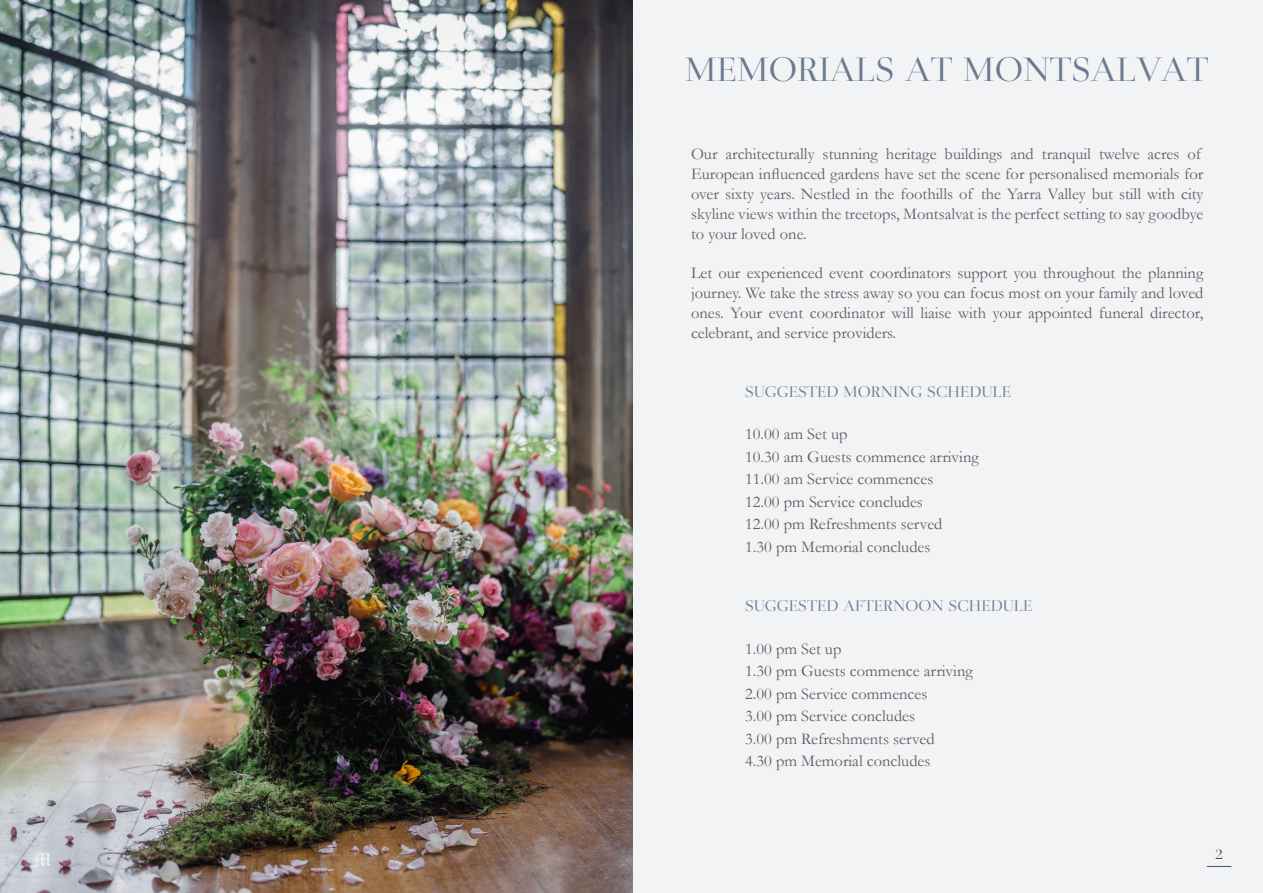
<style>
.page{position:relative;width:1263px;height:893px;background:#fff}
.page>*{position:absolute;margin:0;border:0;box-sizing:border-box;transform-origin:0 0}
.t1{font:36px "Medio";color:#6a7a91}
.t2{font:18px "Old English Text";color:#f2f3f5}
.t3{font:16.5px/22.5px "Garamond";color:#5d5f64}
.t4{font:16.5px "Medio";color:#6a7a92}
.t5{font:15px "Medio";color:#343a40}
</style>
<div class="page">
<div style="left:633px;top:0;width:630px;height:893px;background:#f2f3f5"></div>
<img style="left:0;top:0;width:633px;height:893px">
<svg style="left:1207px;top:866px;width:24px;height:1px"></svg>
<h1 class="t1" style="left:686px;top:55px;width:525px">MEMORIALS AT MONTSALVAT</h1>
<p class="t3" style="left:691px;top:144px;width:514px;line-height:19.8px">Our architecturally stunning heritage buildings and tranquil twelve acres of European influenced gardens have set the scene for personalised memorials for over sixty years. Nestled in the foothills of the Yarra Valley but still with city skyline views within the treetops, Montsalvat is the perfect setting to say goodbye to your loved one.</p>
<p class="t3" style="left:691px;top:263px;width:514px;line-height:19.8px;text-align:justify">Let our experienced event coordinators support you throughout the planning journey. We take the stress away so you can focus most on your family and loved ones. Your event coordinator will liaise with your appointed funeral director, celebrant, and service providers.</p>
<p class="t4" style="left:745px;top:385px;width:268px">SUGGESTED MORNING SCHEDULE</p>
<p class="t3" style="left:745px;top:422px;width:235px">10.00 am Set up<br>10.30 am Guests commence arriving<br>11.00 am Service commences<br>12.00 pm Service concludes<br>12.00 pm Refreshments served<br>1.30 pm Memorial concludes</p>
<p class="t4" style="left:745px;top:599px;width:289px">SUGGESTED AFTERNOON SCHEDULE</p>
<p class="t3" style="left:745px;top:637px;width:229px">1.00 pm Set up<br>1.30 pm Guests commence arriving<br>2.00 pm Service commences<br>3.00 pm Service concludes<br>3.00 pm Refreshments served<br>4.30 pm Memorial concludes</p>
<p class="t2" style="left:33px;top:848px;width:20px">M</p>
<p class="t5" style="left:1215px;top:848px;width:9px">2</p>
</div>
